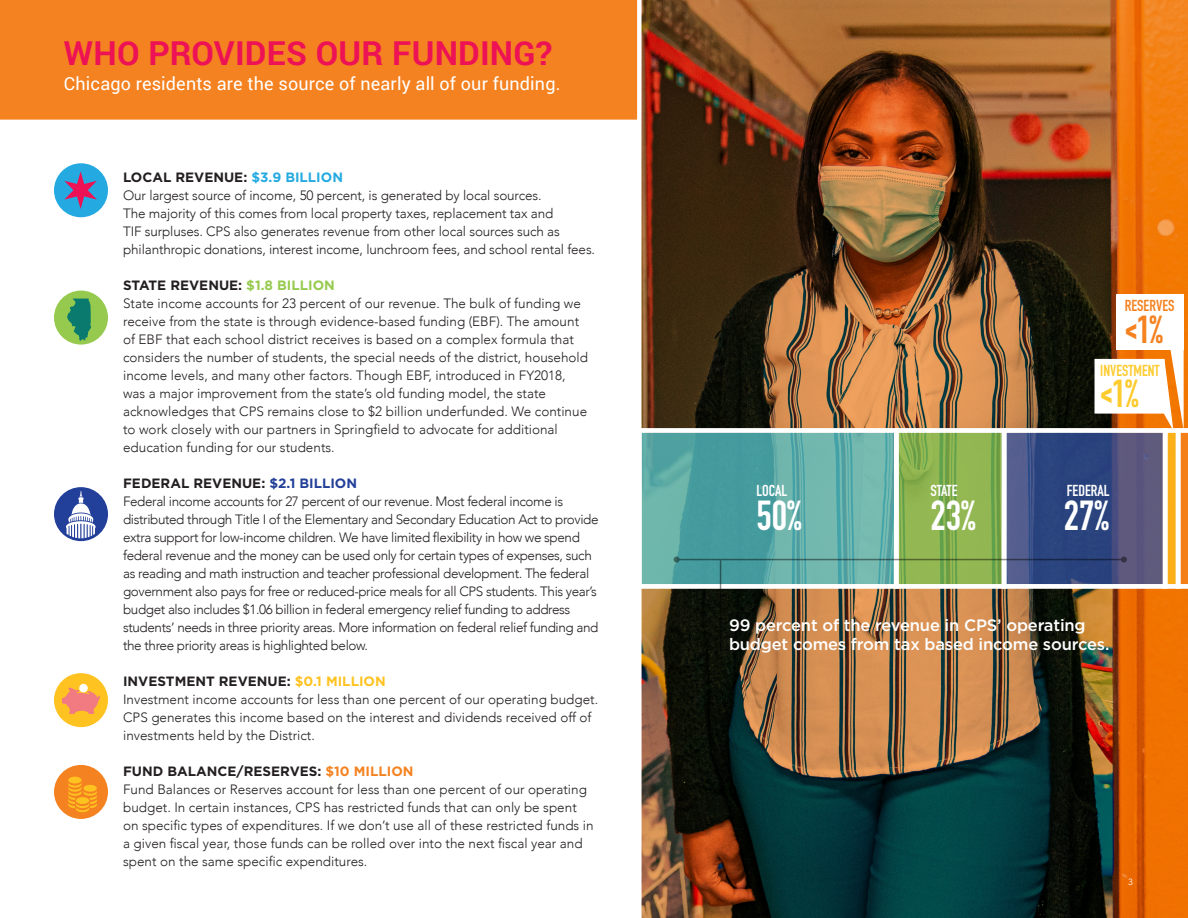
<style>
.page{position:relative;width:1188px;height:918px;background:#fff}
.page>*{position:absolute;margin:0;border:0;box-sizing:border-box;transform-origin:0 0}
.t1{font:700 41.25px "DIN Condensed";color:#fff}
.t2{font:700 38.4px "DIN Condensed";color:#f58220}
.t3{font:700 38.4px "DIN Condensed";color:#fecb2f}
.B2_-_Body{font:700 33px "Roboto";letter-spacing:.005em;color:#ed1255}
.B2_-_Body-2{font:18px "Roboto";letter-spacing:.01em;color:#fff}
.t4{font:500 16.5px/19.5px "Gotham";letter-spacing:-.01em;color:#fff}
.t5{font:700 15.6px "DIN Condensed";color:#fff}
.t6{font:700 15.6px "DIN Condensed";color:#fecb2f}
.t7{font:700 15.6px "DIN Condensed";color:#f58220}
.t8{font:300 13.5px/18px "Avenir";color:#231f20}
.t9{font:300 13.5px/18px "Avenir";letter-spacing:-.03em;color:#231f20}
.t10{font:700 13.5px "Gotham";color:#231f20}
.B2_-_Body-3{font:9px "Avenir";color:#fff}
.s1{color:#24aae1}
.s2{color:#96ca4e}
.s3{color:#223f99}
.s4{color:#fec221}
.s5{color:#f58220}
.s6{font-family:"Gotham";font-weight:900;font-size:27px}
</style>
<div class="page">
<div style="left:0;top:0;width:637px;height:120px;background:#f58220"></div>
<img style="left:637px;top:0;width:551px;height:918px">
<div style="left:54px;top:673px;width:54px;height:54px;background:#fec221;border-radius:50%"></div>
<div style="left:79px;top:684px;width:9px;height:8px;background:#fff;border-radius:50%"></div>
<svg style="left:62px;top:688px;width:38px;height:26px"></svg>
<div style="left:54px;top:291px;width:54px;height:54px;background:#96ca4e;border-radius:50%"></div>
<svg style="left:67px;top:299px;width:24px;height:42px"></svg>
<div style="left:54px;top:163px;width:54px;height:54px;background:#24aae1;border-radius:50%"></div>
<svg style="left:64px;top:171px;width:33px;height:38px"></svg>
<div style="left:54px;top:487px;width:54px;height:54px;background:#223f99;border-radius:50%"></div>
<svg style="left:66px;top:491px;width:30px;height:47px"></svg>
<div style="left:54px;top:765px;width:54px;height:54px;background:#f58220;border-radius:50%"></div>
<svg style="left:68px;top:777px;width:29px;height:35px"></svg>
<svg style="left:642px;top:433px;width:252px;height:151px;background:#5caaa6"></svg>
<svg style="left:899px;top:433px;width:102px;height:151px;background:#8ab24f"></svg>
<svg style="left:1007px;top:433px;width:88px;height:151px;background:#354a82"></svg>
<div style="left:637px;top:428px;width:262px;height:161px;border:4px solid #fff"></div>
<div style="left:894px;top:428px;width:112px;height:161px;border:4px solid #fff"></div>
<div style="left:1002px;top:428px;width:165px;height:161px;border:4px solid #fff"></div>
<div style="left:1116px;top:294px;width:68px;height:55px;background:#fff"></div>
<hr style="left:720px;top:560px;width:1px;height:91px;background:#231f20">
<hr style="left:677px;top:559px;width:447px;height:1px;background:#231f20">
<svg style="left:674px;top:557px;width:6px;height:6px"></svg>
<svg style="left:1095px;top:297px;width:93px;height:292px"></svg>
<p class="B2_-_Body" style="left:64px;top:30px;width:490px">WHO PROVIDES OUR FUNDING?</p>
<p class="B2_-_Body-2" style="left:64px;top:71px;width:498px">Chicago residents are the source of nearly all of our funding.</p>
<p class="t10" style="left:123px;top:168px;width:221px">LOCAL REVENUE: <span class="s1">$3.9 BILLION</span></p>
<p class="t8" style="left:123px;top:186px;width:474px">Our largest source of income, 50 percent, is generated by local sources.<br>The majority of this comes from local property taxes, replacement tax and<br>TIF surpluses. CPS also generates revenue from other local sources such as philanthropic donations, interest income, lunchroom fees, and school rental fees.</p>
<p class="t10" style="left:123px;top:276px;width:213px">STATE REVENUE: <span class="s2">$1.8 BILLION</span></p>
<p class="t8" style="left:123px;top:294px;width:467px">State income accounts for 23 percent of our revenue. The bulk of funding we receive from the state is through evidence-based funding (EBF). The amount of EBF that each school district receives is based on a complex formula that considers the number of students, the special needs of the district, household income levels, and many other factors. Though EBF, introduced in FY2018, was a major improvement from the state’s old funding model, the state acknowledges that CPS remains close to $2 billion underfunded. We continue to work closely with our partners in Springfield to advocate for additional education funding for our students.</p>
<p class="t10" style="left:123px;top:474px;width:236px">FEDERAL REVENUE: <span class="s3">$2.1 BILLION</span></p>
<p class="t9" style="left:123px;top:492px;width:477px">Federal income accounts for 27 percent of our revenue. Most federal income is distributed through Title I of the Elementary and Secondary Education Act to provide extra support for low-income children. We have limited flexibility in how we spend federal revenue and the money can be used only for certain types of expenses, such as reading and math instruction and teacher professional development. The federal government also pays for free or reduced-price meals for all CPS students. This year’s budget also includes $1.06 billion in federal emergency relief funding to address students’ needs in three priority areas. More information on federal relief funding and the three priority areas is highlighted below.</p>
<p class="t10" style="left:123px;top:672px;width:264px">INVESTMENT REVENUE: <span class="s4">$0.1 MILLION</span></p>
<p class="t8" style="left:123px;top:690px;width:477px">Investment income accounts for less than one percent of our operating budget.<br>CPS generates this income based on the interest and dividends received off of investments held by the District.</p>
<p class="t10" style="left:123px;top:762px;width:292px">FUND BALANCE/RESERVES: <span class="s5">$10 MILLION</span></p>
<p class="t8" style="left:123px;top:780px;width:472px">Fund Balances or Reserves account for less than one percent of our operating budget. In certain instances, CPS has restricted funds that can only be spent on specific types of expenditures. If we don’t use all of these restricted funds in a given fiscal year, those funds can be rolled over into the next fiscal year and spent on the same specific expenditures.</p>
<p class="t5" style="left:756px;top:480px;width:33px">LOCAL</p>
<p class="t1" style="left:756px;top:488px;width:47px">50%</p>
<p class="t5" style="left:930px;top:480px;width:29px">STATE</p>
<p class="t1" style="left:930px;top:488px;width:47px">23%</p>
<p class="t7" style="left:1125px;top:295px;width:51px">RESERVES</p>
<p class="t2" style="left:1125px;top:303px;width:40px"><span class="s6">&lt;</span>1%</p>
<p class="t6" style="left:1100px;top:360px;width:61px">INVESTMENT</p>
<p class="t3" style="left:1100px;top:368px;width:40px"><span class="s6">&lt;</span>1%</p>
<p class="t5" style="left:1067px;top:480px;width:44px">FEDERAL</p>
<p class="t1" style="left:1064px;top:488px;width:47px">27%</p>
<p class="t4" style="left:729px;top:615px;width:382px">99 percent of the revenue in CPS’ operating budget comes from tax based income sources.</p>
<p class="B2_-_Body-3" style="left:1128px;top:876px;width:7px">3</p>
</div>
